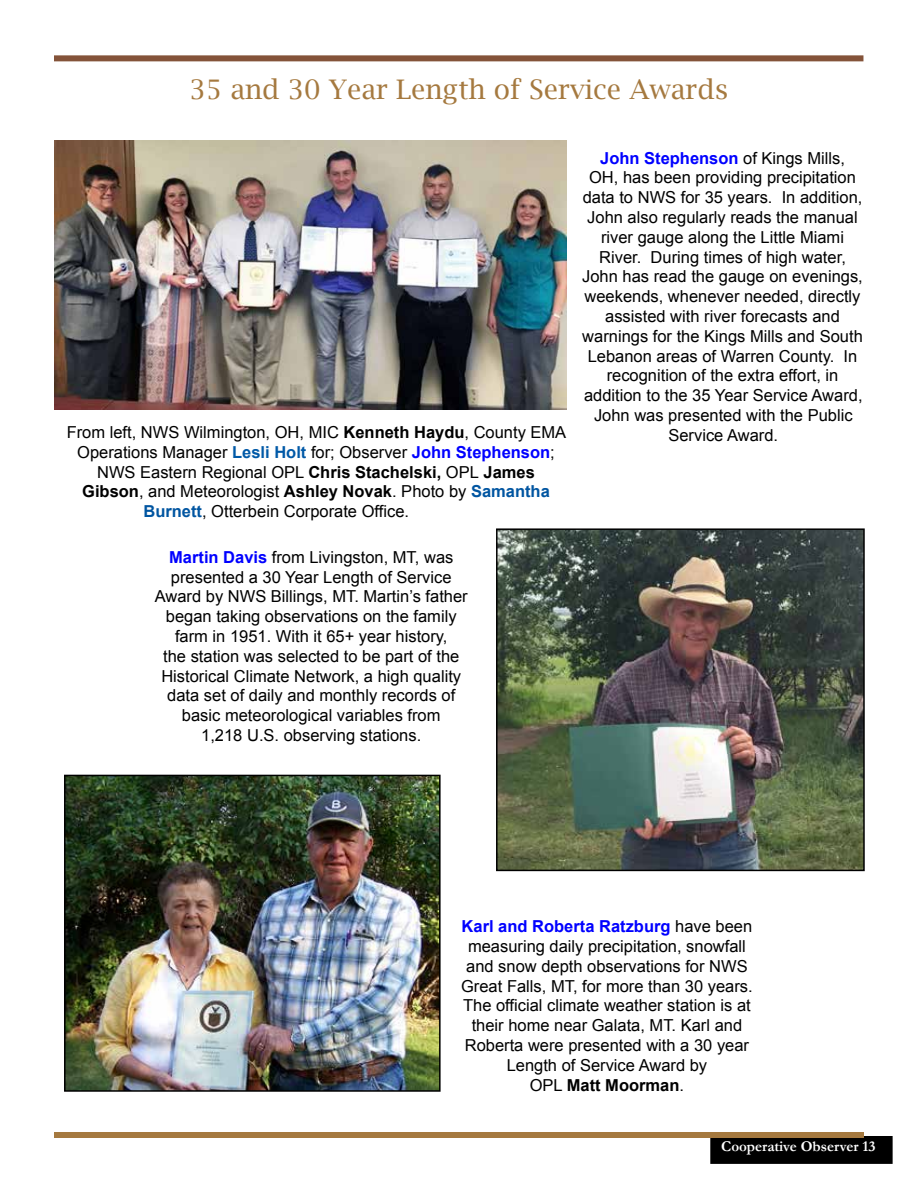
<style>
.page{position:relative;width:918px;height:1188px;background:#fff}
.page>*{position:absolute;margin:0;border:0;box-sizing:border-box;transform-origin:0 0}
.t1{font:27px "Lucida Bright";color:#a5793f}
.t2{font:16.5px/19.8px "Arial";color:#000;text-align:center}
.t3{font:700 15px "Garamond";color:#fff}
.s1{font-weight:700}
.s2{font-weight:700;color:#0059a7}
.s3{font-weight:700;color:#00f}
.s4{font-weight:700;color:#0055a1}
</style>
<div class="page">
<div style="left:711px;top:1137px;width:181px;height:26px;background:#000"></div>
<div style="left:710px;top:1136px;width:183px;height:28px;border:2px solid #000"></div>
<div style="left:54px;top:1132px;width:810px;height:6px;background:#a5793f"></div>
<div style="left:54px;top:55px;width:809px;height:6px;background:#845339"></div>
<img style="left:499px;top:531px;width:363px;height:337px">
<div style="left:496px;top:528px;width:369px;height:343px;border:2px solid #000"></div>
<img style="left:67px;top:778px;width:371px;height:311px">
<div style="left:64px;top:775px;width:377px;height:317px;border:2px solid #000"></div>
<img style="left:54px;top:141px;width:513px;height:269px">
<h1 class="t1" style="left:190px;top:74px;width:540px">35 and 30 Year Length of Service Awards</h1>
<p class="t2" style="left:67px;top:422px;width:501px">From left, NWS Wilmington, OH, MIC <span class="s1">Kenneth Haydu</span>, County EMA</p>
<p class="t2" style="left:77px;top:442px;width:479px">Operations Manager <span class="s2">Lesli Holt</span> for; Observer <span class="s3">John Stephenson</span>;</p>
<p class="t2" style="left:97px;top:462px;width:439px">NWS Eastern Regional OPL <span class="s1">Chris Stachelski,</span> OPL <span class="s1">James</span></p>
<p class="t2" style="left:82px;top:482px;width:469px"><span class="s1">Gibson</span>, and Meteorologist <span class="s1">Ashley Novak</span>. Photo by <span class="s4">Samantha</span></p>
<p class="t2" style="left:143px;top:502px;width:267px"><span class="s4">Burnett</span>, Otterbein Corporate Office.</p>
<p class="t2" style="left:155px;top:547px;width:314px"><span class="s3">Martin Davis</span> from Livingston, MT, was presented a 30 Year Length of Service Award by NWS Billings, MT. Martin’s father began taking observations on the family farm in 1951. With it 65+ year history,<br>the station was selected to be part of the Historical Climate Network, a high quality data set of daily and monthly records of basic meteorological variables from<br>1,218 U.S. observing stations.</p>
<p class="t2" style="left:582px;top:148px;width:282px"><span class="s3">John Stephenson</span> of Kings Mills,<br>OH, has been providing precipitation data to NWS for 35 years. In addition, John also regularly reads the manual river gauge along the Little Miami River. During times of high water, John has read the gauge on evenings, weekends, whenever needed, directly assisted with river forecasts and warnings for the Kings Mills and South Lebanon areas of Warren County. In recognition of the extra effort, in addition to the 35 Year Service Award, John was presented with the Public Service Award.</p>
<p class="t2" style="left:461px;top:917px;width:293px"><span class="s3">Karl and Roberta Ratzburg</span> have been measuring daily precipitation, snowfall and snow depth observations for NWS Great Falls, MT, for more than 30 years.<br>The official climate weather station is at their home near Galata, MT. Karl and Roberta were presented with a 30 year Length of Service Award by<br>OPL <span class="s1">Matt Moorman</span>.</p>
<p class="t3" style="left:721px;top:1136px;width:156px">Cooperative Observer 13</p>
</div>
